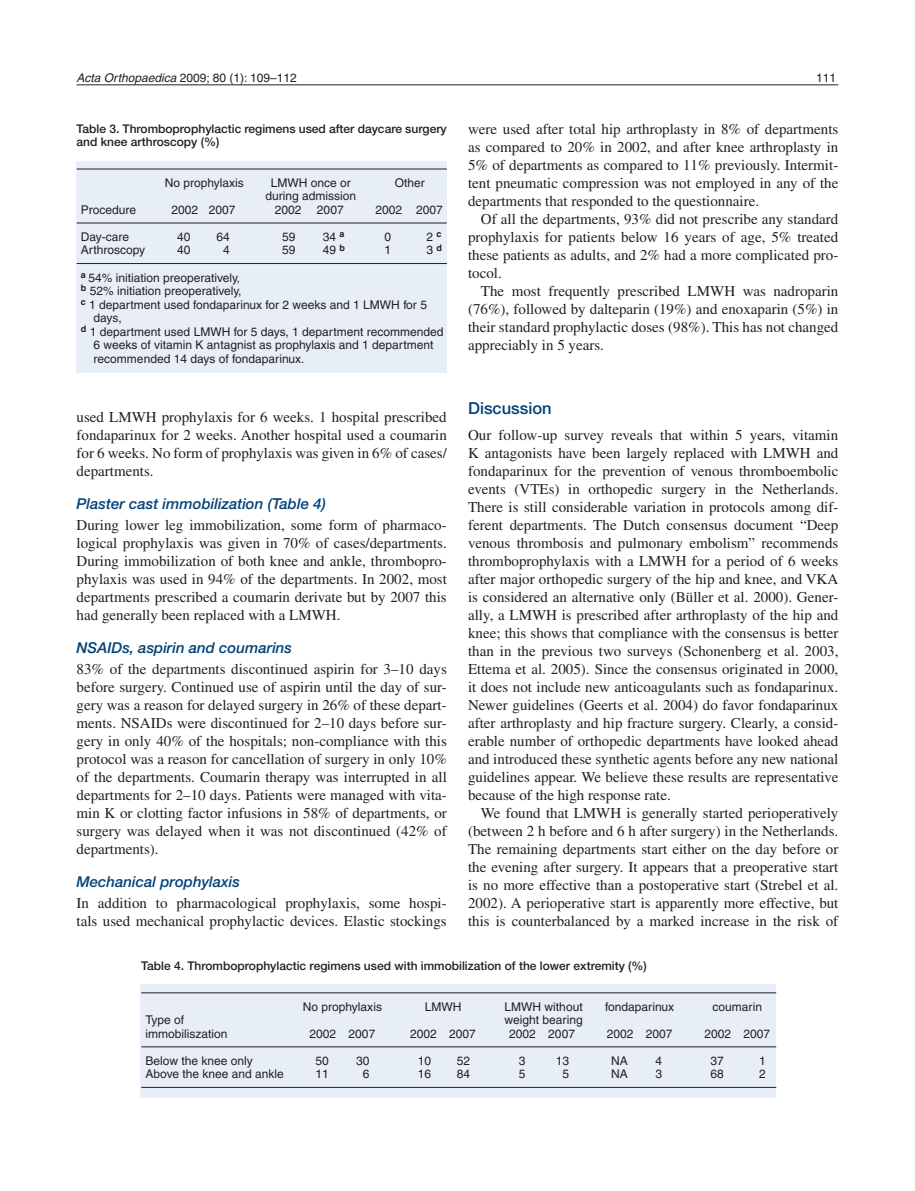
<style>
.page{position:relative;width:915px;height:1191px;background:#fff}
.page>*{position:absolute;margin:0;border:0;box-sizing:border-box;transform-origin:0 0}
._2-Rubrik{font:500 16.5px "Helvetica Neue";color:#004279}
._4-Brödstart{font:15px/18px "Times";color:#231f20;text-align:justify}
._5-Brödtext{font:15px/18px "Times";color:#231f20;text-align:justify}
._3-Underrubrik{font:italic 500 15px "Helvetica Neue";color:#004279}
.Tabelltext{font:12px/13.5px "Helvetica";color:#231f20}
._9-Tabellhuvud{font:500 12px/13.5px "Helvetica Neue";color:#231f20}
.s1{font-style:italic}
</style>
<div class="page">
<hr style="left:77px;top:85px;width:761px;height:1px;background:#231f20">
<div style="left:77px;top:161px;width:369px;height:212px;background:#e8eef8"></div>
<hr style="left:77px;top:169px;width:369px;height:1px;background:#231f20">
<hr style="left:77px;top:223px;width:369px;height:1px;background:#231f20">
<hr style="left:77px;top:263px;width:369px;height:1px;background:#231f20">
<div style="left:140px;top:984px;width:636px;height:113px;background:#e8eef8"></div>
<hr style="left:141px;top:992px;width:635px;height:1px;background:#231f20">
<hr style="left:141px;top:1046px;width:635px;height:1px;background:#231f20">
<hr style="left:141px;top:1087px;width:635px;height:1px;background:#231f20">
<p class="Tabelltext" style="left:77px;top:71px;width:222px"><span class="s1">Acta Orthopaedica</span> 2009; 80 (1): 109–112</p>
<p class="Tabelltext" style="left:816px;top:71px;width:22px">111</p>
<p class="_9-Tabellhuvud" style="left:77px;top:122px;width:371px">Table 3. Thromboprophylactic regimens used after daycare surgery and knee arthroscopy (%)</p>
<p class="Tabelltext" style="left:165px;top:176px;width:80px">No prophylaxis</p>
<p class="Tabelltext" style="left:271px;top:176px;width:82px">LMWH once or</p>
<p class="Tabelltext" style="left:395px;top:176px;width:32px">Other</p>
<p class="Tabelltext" style="left:265px;top:189px;width:92px">during admission</p>
<p class="Tabelltext" style="left:81px;top:203px;width:57px">Procedure</p>
<p class="Tabelltext" style="left:171px;top:203px;width:66px">2002 2007</p>
<p class="Tabelltext" style="left:275px;top:203px;width:28px">2002</p>
<p class="Tabelltext" style="left:317px;top:203px;width:28px">2007</p>
<p class="Tabelltext" style="left:375px;top:203px;width:69px">2002 2007</p>
<p class="Tabelltext" style="left:81px;top:230px;width:50px">Day-care</p>
<p class="Tabelltext" style="left:177px;top:230px;width:15px">40</p>
<p class="Tabelltext" style="left:216px;top:230px;width:15px">64</p>
<p class="Tabelltext" style="left:282px;top:230px;width:15px">59</p>
<p class="Tabelltext" style="left:323px;top:230px;width:23px">34 <sup>a</sup></p>
<p class="Tabelltext" style="left:384px;top:230px;width:8px">0</p>
<p class="Tabelltext" style="left:426px;top:230px;width:17px">2 <sup>c</sup></p>
<p class="Tabelltext" style="left:81px;top:243px;width:66px">Arthroscopy</p>
<p class="Tabelltext" style="left:177px;top:243px;width:15px">40</p>
<p class="Tabelltext" style="left:223px;top:243px;width:8px">4</p>
<p class="Tabelltext" style="left:282px;top:243px;width:15px">59</p>
<p class="Tabelltext" style="left:323px;top:243px;width:24px">49 <sup>b</sup></p>
<p class="Tabelltext" style="left:384px;top:243px;width:8px">1</p>
<p class="Tabelltext" style="left:426px;top:243px;width:17px">3 <sup>d</sup></p>
<p class="Tabelltext" style="left:81px;top:270px;width:161px"><sup>a</sup> 54% initiation preoperatively,</p>
<p class="Tabelltext" style="left:81px;top:284px;width:162px"><sup>b</sup> 52% initiation preoperatively,</p>
<p class="Tabelltext" style="left:94px;top:297px;width:335px;text-indent:-13px"><sup>c</sup> 1 department used fondaparinux for 2 weeks and 1 LMWH for 5 days,</p>
<p class="Tabelltext" style="left:94px;top:324px;width:351px;text-indent:-13px"><sup>d</sup> 1 department used LMWH for 5 days, 1 department recommended<br>6 weeks of vitamin K antagnist as prophylaxis and 1 department recommended 14 days of fondaparinux.</p>
<p class="_4-Brödstart" style="left:77px;top:407px;width:371px">used LMWH prophylaxis for 6 weeks. 1 hospital prescribed fondaparinux for 2 weeks. Another hospital used a coumarin for 6 weeks. No form of prophylaxis was given in 6% of cases/ departments.</p>
<p class="_3-Underrubrik" style="left:77px;top:494px;width:251px">Plaster cast immobilization (Table 4)</p>
<p class="_4-Brödstart" style="left:77px;top:515px;width:371px">During lower leg immobilization, some form of pharmaco&shy;logical prophylaxis was given in 70% of cases/departments.<br>During immobilization of both knee and ankle, thrombopro&shy;phylaxis was used in 94% of the departments. In 2002, most departments prescribed a coumarin derivate but by 2007 this had generally been replaced with a LMWH.</p>
<p class="_3-Underrubrik" style="left:77px;top:638px;width:217px">NSAIDs, aspirin and coumarins</p>
<p class="_4-Brödstart" style="left:77px;top:659px;width:371px">83% of the departments discontinued aspirin for 3–10 days before surgery. Continued use of aspirin until the day of sur&shy;gery was a reason for delayed surgery in 26% of these depart&shy;ments. NSAIDs were discontinued for 2–10 days before sur&shy;gery in only 40% of the hospitals; non-compliance with this protocol was a reason for cancellation of surgery in only 10% of the departments. Coumarin therapy was interrupted in all departments for 2–10 days. Patients were managed with vita&shy;min K or clotting factor infusions in 58% of departments, or surgery was delayed when it was not discontinued (42% of departments).</p>
<p class="_3-Underrubrik" style="left:77px;top:872px;width:165px">Mechanical prophylaxis</p>
<p class="_4-Brödstart" style="left:77px;top:893px;width:371px">In addition to pharmacological prophylaxis, some hospi&shy;tals used mechanical prophylactic devices. Elastic stockings</p>
<p class="_4-Brödstart" style="left:468px;top:119px;width:371px">were used after total hip arthroplasty in 8% of departments as compared to 20% in 2002, and after knee arthroplasty in 5% of departments as compared to 11% previously. Intermit&shy;tent pneumatic compression was not employed in any of the departments that responded to the questionnaire.</p>
<p class="_5-Brödtext" style="left:468px;top:209px;width:371px;text-indent:13px">Of all the departments, 93% did not prescribe any standard prophylaxis for patients below 16 years of age, 5% treated these patients as adults, and 2% had a more complicated pro&shy;tocol.</p>
<p class="_5-Brödtext" style="left:468px;top:281px;width:371px;text-indent:13px">The most frequently prescribed LMWH was nadroparin (76%), followed by dalteparin (19%) and enoxaparin (5%) in their standard prophylactic doses (98%). This has not changed appreciably in 5 years.</p>
<p class="_2-Rubrik" style="left:468px;top:398px;width:85px">Discussion</p>
<p class="_4-Brödstart" style="left:468px;top:425px;width:371px">Our follow-up survey reveals that within 5 years, vitamin K antagonists have been largely replaced with LMWH and fondaparinux for the prevention of venous thromboembolic events (VTEs) in orthopedic surgery in the Netherlands.<br>There is still considerable variation in protocols among dif&shy;ferent departments. The Dutch consensus document “Deep venous thrombosis and pulmonary embolism” recommends thromboprophylaxis with a LMWH for a period of 6 weeks after major orthopedic surgery of the hip and knee, and VKA is considered an alternative only (Büller et al. 2000). Gener&shy;ally, a LMWH is prescribed after arthroplasty of the hip and knee; this shows that compliance with the consensus is better than in the previous two surveys (Schonenberg et al. 2003, Ettema et al. 2005). Since the consensus originated in 2000, it does not include new anticoagulants such as fondaparinux.<br>Newer guidelines (Geerts et al. 2004) do favor fondaparinux after arthroplasty and hip fracture surgery. Clearly, a consid&shy;erable number of orthopedic departments have looked ahead and introduced these synthetic agents before any new national guidelines appear. We believe these results are representative because of the high response rate.</p>
<p class="_5-Brödtext" style="left:468px;top:803px;width:371px;text-indent:13px">We found that LMWH is generally started perioperatively (between 2 h before and 6 h after surgery) in the Netherlands.<br>The remaining departments start either on the day before or the evening after surgery. It appears that a preoperative start is no more effective than a postoperative start (Strebel et al.<br>2002). A perioperative start is apparently more effective, but this is counterbalanced by a marked increase in the risk of</p>
<p class="_9-Tabellhuvud" style="left:141px;top:959px;width:507px">Table 4. Thromboprophylactic regimens used with immobilization of the lower extremity (%)</p>
<p class="Tabelltext" style="left:303px;top:999px;width:80px">No prophylaxis</p>
<p class="Tabelltext" style="left:424px;top:999px;width:38px">LMWH</p>
<p class="Tabelltext" style="left:504px;top:999px;width:80px">LMWH without</p>
<p class="Tabelltext" style="left:605px;top:999px;width:71px">fondaparinux</p>
<p class="Tabelltext" style="left:712px;top:999px;width:51px">coumarin</p>
<p class="Tabelltext" style="left:145px;top:1013px;width:40px">Type of</p>
<p class="Tabelltext" style="left:504px;top:1013px;width:80px">weight bearing</p>
<p class="Tabelltext" style="left:145px;top:1026px;width:84px">immobiliszation</p>
<p class="Tabelltext" style="left:309px;top:1026px;width:67px">2002 2007</p>
<p class="Tabelltext" style="left:410px;top:1026px;width:67px">2002 2007</p>
<p class="Tabelltext" style="left:509px;top:1026px;width:67px">2002 2007</p>
<p class="Tabelltext" style="left:606px;top:1026px;width:67px">2002 2007</p>
<p class="Tabelltext" style="left:704px;top:1026px;width:67px">2002 2007</p>
<p class="Tabelltext" style="left:145px;top:1053px;width:109px">Below the knee only</p>
<p class="Tabelltext" style="left:315px;top:1053px;width:15px">50</p>
<p class="Tabelltext" style="left:356px;top:1053px;width:15px">30</p>
<p class="Tabelltext" style="left:417px;top:1053px;width:15px">10</p>
<p class="Tabelltext" style="left:456px;top:1053px;width:15px">52</p>
<p class="Tabelltext" style="left:518px;top:1053px;width:8px">3</p>
<p class="Tabelltext" style="left:555px;top:1053px;width:15px">13</p>
<p class="Tabelltext" style="left:611px;top:1053px;width:18px">NA</p>
<p class="Tabelltext" style="left:655px;top:1053px;width:8px">4</p>
<p class="Tabelltext" style="left:710px;top:1053px;width:15px">37</p>
<p class="Tabelltext" style="left:758px;top:1053px;width:8px">1</p>
<p class="Tabelltext" style="left:145px;top:1067px;width:140px">Above the knee and ankle</p>
<p class="Tabelltext" style="left:315px;top:1067px;width:15px">11</p>
<p class="Tabelltext" style="left:362px;top:1067px;width:8px">6</p>
<p class="Tabelltext" style="left:417px;top:1067px;width:15px">16</p>
<p class="Tabelltext" style="left:456px;top:1067px;width:15px">84</p>
<p class="Tabelltext" style="left:518px;top:1067px;width:8px">5</p>
<p class="Tabelltext" style="left:562px;top:1067px;width:8px">5</p>
<p class="Tabelltext" style="left:611px;top:1067px;width:18px">NA</p>
<p class="Tabelltext" style="left:655px;top:1067px;width:8px">3</p>
<p class="Tabelltext" style="left:710px;top:1067px;width:15px">68</p>
<p class="Tabelltext" style="left:758px;top:1067px;width:8px">2</p>
</div>
